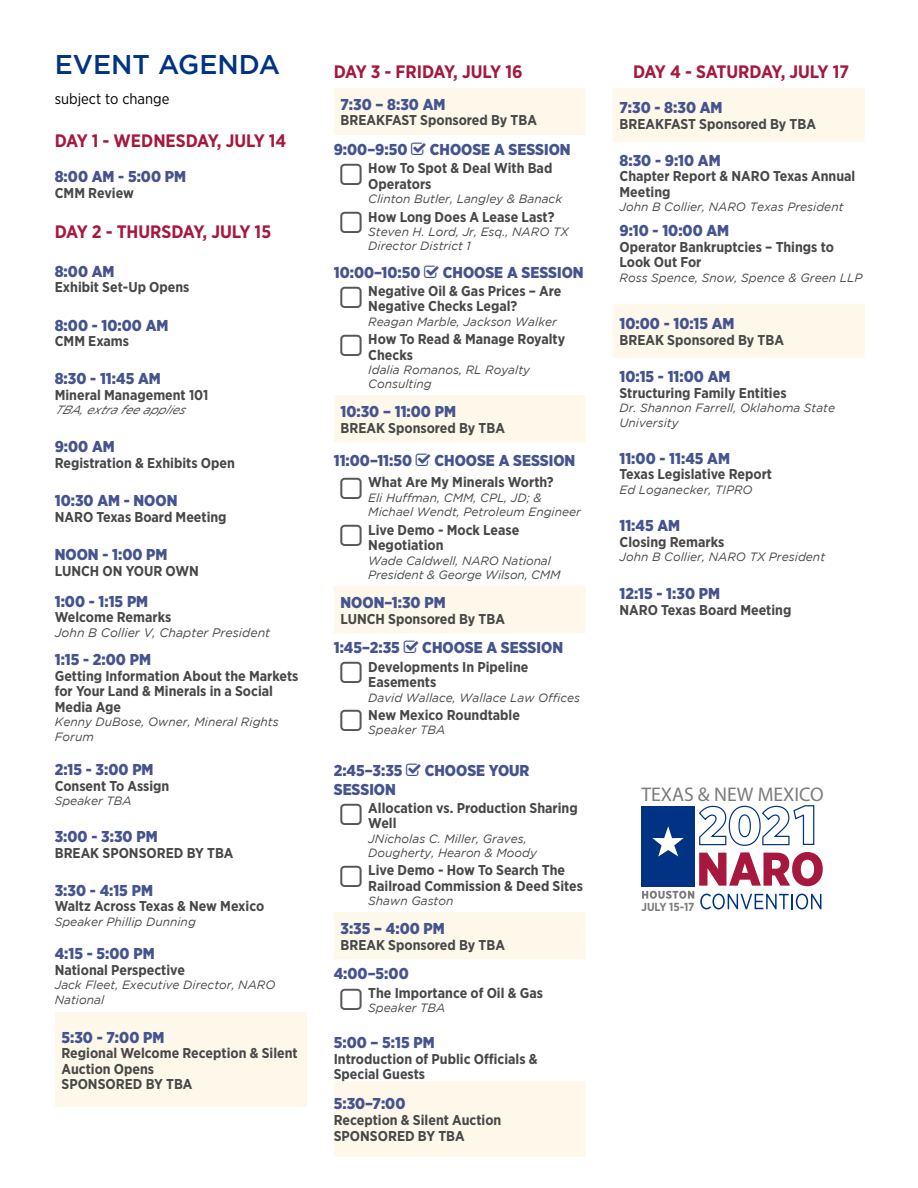
<style>
.page{position:relative;width:918px;height:1188px;background:#fff}
.page>*{position:absolute;margin:0;border:0;box-sizing:border-box;transform-origin:0 0}
.t1{font:500 27px "Gotham";color:#003384}
.t2{font:19.8px "Myriad Pro";color:#7c7c7c}
.t3{font:700 18px "Gotham Narrow";color:#a6183d}
.t4{font:900 15.75px "Gotham Narrow";color:#45548f}
.t5{font:15px "Gotham Narrow";color:#000}
.t6{font:700 14.25px/15.6px "Gotham Narrow";color:#484848}
.t7{font:italic 12.3px "Gotham";color:#484848}
.t8{font:italic 12px/14.4px "Gotham";color:#484848}
.t9{font:700 11.7px "Gotham Narrow";color:#7c7c7c}
</style>
<div class="page">
<div style="left:55px;top:1012px;width:252px;height:95px;background:#fdf8ea"></div>
<svg style="left:334px;top:88px;width:252px;height:1068px"></svg>
<svg style="left:613px;top:88px;width:252px;height:270px"></svg>
<svg style="left:642px;top:805px;width:181px;height:104px"></svg>
<svg style="left:411px;top:143px;width:15px;height:12px"></svg>
<svg style="left:340px;top:164px;width:22px;height:21px"></svg>
<svg style="left:340px;top:212px;width:22px;height:21px"></svg>
<svg style="left:424px;top:265px;width:15px;height:13px"></svg>
<svg style="left:340px;top:286px;width:22px;height:22px"></svg>
<svg style="left:340px;top:334px;width:22px;height:22px"></svg>
<svg style="left:416px;top:454px;width:15px;height:12px"></svg>
<svg style="left:340px;top:478px;width:22px;height:21px"></svg>
<svg style="left:340px;top:525px;width:22px;height:21px"></svg>
<svg style="left:404px;top:641px;width:14px;height:12px"></svg>
<svg style="left:340px;top:662px;width:22px;height:21px"></svg>
<svg style="left:340px;top:710px;width:22px;height:21px"></svg>
<svg style="left:406px;top:763px;width:15px;height:13px"></svg>
<svg style="left:340px;top:803px;width:22px;height:22px"></svg>
<svg style="left:340px;top:866px;width:22px;height:21px"></svg>
<svg style="left:340px;top:988px;width:22px;height:22px"></svg>
<h1 class="t1" style="left:55px;top:49px;width:227px">EVENT AGENDA</h1>
<p class="t5" style="left:55px;top:90px;width:116px">subject to change</p>
<p class="t3" style="left:55px;top:129px;width:233px">DAY 1 - WEDNESDAY, JULY 14</p>
<p class="t4" style="left:55px;top:166px;width:133px">8:00 AM - 5:00 PM</p>
<p class="t6" style="left:55px;top:185px;width:81px">CMM Review</p>
<p class="t3" style="left:55px;top:220px;width:218px">DAY 2 - THURSDAY, JULY 15</p>
<p class="t4" style="left:55px;top:261px;width:61px">8:00 AM</p>
<p class="t6" style="left:55px;top:279px;width:136px">Exhibit Set-Up Opens</p>
<p class="t4" style="left:55px;top:315px;width:115px">8:00 - 10:00 AM</p>
<p class="t6" style="left:55px;top:333px;width:76px">CMM Exams</p>
<p class="t4" style="left:55px;top:368px;width:108px">8:30 - 11:45 AM</p>
<p class="t6" style="left:55px;top:387px;width:155px">Mineral Management 101</p>
<p class="t8" style="left:55px;top:403px;width:136px">TBA, extrafeeapp lies</p>
<p class="t4" style="left:55px;top:436px;width:62px">9:00 AM</p>
<p class="t6" style="left:55px;top:455px;width:182px">Registration &amp; Exhibits Open</p>
<p class="t4" style="left:55px;top:490px;width:124px">10:30 AM - NOON</p>
<p class="t6" style="left:55px;top:509px;width:173px">NARO Texas Board Meeting</p>
<p class="t4" style="left:55px;top:544px;width:114px">NOON - 1:00 PM</p>
<p class="t6" style="left:55px;top:563px;width:146px">LUNCH ON YOUR OWN</p>
<p class="t4" style="left:55px;top:591px;width:95px">1:00 - 1:15 PM</p>
<p class="t6" style="left:55px;top:609px;width:118px">Welcome Remarks</p>
<p class="t7" style="left:55px;top:626px;width:217px">John B Collier V, Chapter President</p>
<p class="t4" style="left:55px;top:649px;width:98px">1:15 - 2:00 PM</p>
<p class="t6" style="left:55px;top:668px;width:245px">Getting Information About the Markets for Your Land &amp; Minerals in a Social<br>Media Age</p>
<p class="t8" style="left:55px;top:715px;width:225px">Kenny DuBose, Owner, Mineral Rights<br>Forum</p>
<p class="t4" style="left:55px;top:759px;width:100px">2:15 - 3:00 PM</p>
<p class="t6" style="left:55px;top:778px;width:116px">Consent To Assign</p>
<p class="t8" style="left:55px;top:794px;width:78px">Speaker TBA</p>
<p class="t4" style="left:55px;top:826px;width:104px">3:00 - 3:30 PM</p>
<p class="t6" style="left:55px;top:845px;width:180px">BREAK SPONSORED BY TBA</p>
<p class="t4" style="left:55px;top:880px;width:100px">3:30 - 4:15 PM</p>
<p class="t6" style="left:55px;top:898px;width:211px">Waltz Across Texas &amp; New Mexico</p>
<p class="t8" style="left:55px;top:914px;width:143px">Speaker Phillip Dunning</p>
<p class="t4" style="left:55px;top:944px;width:101px">4:15 - 5:00 PM</p>
<p class="t6" style="left:55px;top:962px;width:132px">National Perspective</p>
<p class="t8" style="left:55px;top:978px;width:222px">Jack Fleet, Executive Director, NARO<br>National</p>
<p class="t4" style="left:62px;top:1027px;width:104px">5:30 - 7:00 PM</p>
<p class="t6" style="left:62px;top:1045px;width:238px">Regional Welcome Reception &amp; Silent<br>Auction Opens<br>SPONSORED BY TBA</p>
<p class="t3" style="left:334px;top:60px;width:190px">DAY 3 - FRIDAY, JULY 16</p>
<p class="t4" style="left:341px;top:94px;width:106px">7:30 – 8:30 AM</p>
<p class="t6" style="left:341px;top:113px;width:198px">BREAKFAST Sponsored By TBA</p>
<p class="t4" style="left:334px;top:139px;width:75px">9:00–9:50</p>
<p class="t4" style="left:430px;top:139px;width:142px">CHOOSE A SESSION</p>
<p class="t6" style="left:368px;top:160px;width:186px">How To Spot &amp; Deal With Bad<br>Operators</p>
<p class="t8" style="left:368px;top:192px;width:195px">Clinton Butler, Langley &amp; Banack</p>
<p class="t6" style="left:368px;top:209px;width:188px">How Long Does A Lease Last?</p>
<p class="t8" style="left:368px;top:225px;width:202px">Steven H. Lord, Jr, Esq., NARO TX<br>Director District 1</p>
<p class="t4" style="left:334px;top:262px;width:88px">10:00–10:50</p>
<p class="t4" style="left:443px;top:262px;width:142px">CHOOSE A SESSION</p>
<p class="t6" style="left:368px;top:283px;width:195px">Negative Oil &amp; Gas Prices – Are<br>Negative Checks Legal?</p>
<p class="t8" style="left:368px;top:314px;width:190px">Reagan Marble, Jackson Walker</p>
<p class="t6" style="left:368px;top:331px;width:198px">How To Read &amp; Manage Royalty<br>Checks</p>
<p class="t8" style="left:368px;top:363px;width:163px">Idalia Romanos, RL Royalty<br>Consulting</p>
<p class="t4" style="left:341px;top:401px;width:117px">10:30 – 11:00 PM</p>
<p class="t6" style="left:341px;top:420px;width:166px">BREAK Sponsored By TBA</p>
<p class="t4" style="left:334px;top:450px;width:80px">11:00–11:50</p>
<p class="t4" style="left:435px;top:450px;width:142px">CHOOSE A SESSION</p>
<p class="t6" style="left:368px;top:475px;width:187px">What Are My Minerals Worth?</p>
<p class="t8" style="left:368px;top:490px;width:214px">Eli Huffman, CMM, CPL, JD; &amp;<br>Michael Wendt, Petroleum Engineer</p>
<p class="t6" style="left:368px;top:522px;width:153px">Live Demo - Mock Lease<br>Negotiation</p>
<p class="t8" style="left:368px;top:553px;width:194px">Wade Caldwell, NARO National<br>President &amp; George Wilson, CMM</p>
<p class="t4" style="left:341px;top:592px;width:107px">NOON–1:30 PM</p>
<p class="t6" style="left:341px;top:611px;width:166px">LUNCH Sponsored By TBA</p>
<p class="t4" style="left:334px;top:637px;width:68px">1:45–2:35</p>
<p class="t4" style="left:422px;top:637px;width:142px">CHOOSE A SESSION</p>
<p class="t6" style="left:368px;top:659px;width:162px">Developments In Pipeline<br>Easements</p>
<p class="t8" style="left:368px;top:690px;width:213px">David Wallace, Wallace Law Offices</p>
<p class="t6" style="left:368px;top:707px;width:153px">New Mexico Roundtable</p>
<p class="t8" style="left:368px;top:723px;width:78px">Speaker TBA</p>
<p class="t4" style="left:334px;top:760px;width:70px">2:45–3:35</p>
<p class="t4" style="left:425px;top:760px;width:106px">CHOOSE YOUR</p>
<p class="t4" style="left:334px;top:779px;width:64px">SESSION</p>
<p class="t6" style="left:368px;top:800px;width:211px">Allocation vs. Production Sharing<br>Well</p>
<p class="t8" style="left:368px;top:831px;width:170px">JNicholas C. Miller, Graves,<br>Dougherty, Hearon &amp; Moody</p>
<p class="t6" style="left:368px;top:862px;width:216px">Live Demo - How To Search The<br>Railroad Commission &amp; Deed Sites</p>
<p class="t8" style="left:368px;top:894px;width:87px">Shawn Gaston</p>
<p class="t4" style="left:341px;top:918px;width:106px">3:35 – 4:00 PM</p>
<p class="t6" style="left:341px;top:937px;width:166px">BREAK Sponsored By TBA</p>
<p class="t4" style="left:334px;top:963px;width:76px">4:00–5:00</p>
<p class="t6" style="left:368px;top:985px;width:176px">The Importance of Oil &amp; Gas</p>
<p class="t8" style="left:368px;top:1001px;width:78px">Speaker TBA</p>
<p class="t4" style="left:334px;top:1032px;width:102px">5:00 – 5:15 PM</p>
<p class="t6" style="left:334px;top:1051px;width:205px">Introduction of Public Officials &amp;<br>Special Guests</p>
<p class="t4" style="left:334px;top:1093px;width:73px">5:30–7:00</p>
<p class="t6" style="left:334px;top:1112px;width:169px">Reception &amp; Silent Auction<br>SPONSORED BY TBA</p>
<p class="t3" style="left:633px;top:60px;width:218px">DAY 4 - SATURDAY, JULY 17</p>
<p class="t4" style="left:620px;top:97px;width:105px">7:30 - 8:30 AM</p>
<p class="t6" style="left:620px;top:116px;width:198px">BREAKFAST Sponsored By TBA</p>
<p class="t4" style="left:620px;top:150px;width:103px">8:30 - 9:10 AM</p>
<p class="t6" style="left:620px;top:168px;width:237px">Chapter Report &amp; NARO Texas Annual<br>Meeting</p>
<p class="t8" style="left:620px;top:200px;width:226px">John B Collier, NARO Texas President</p>
<p class="t4" style="left:620px;top:220px;width:111px">9:10 - 10:00 AM</p>
<p class="t6" style="left:620px;top:239px;width:216px">Operator Bankruptcies – Things to<br>Look Out For</p>
<p class="t8" style="left:620px;top:270px;width:244px">Ross Spence, Snow, Spence &amp; Green LLP</p>
<p class="t4" style="left:620px;top:313px;width:117px">10:00 - 10:15 AM</p>
<p class="t6" style="left:620px;top:332px;width:166px">BREAK Sponsored By TBA</p>
<p class="t4" style="left:620px;top:366px;width:112px">10:15 - 11:00 AM</p>
<p class="t6" style="left:620px;top:385px;width:169px">Structuring Family Entities</p>
<p class="t8" style="left:620px;top:401px;width:217px">Dr. Shannon Farrell, Oklahoma State<br>University</p>
<p class="t4" style="left:620px;top:448px;width:112px">11:00 - 11:45 AM</p>
<p class="t6" style="left:620px;top:466px;width:154px">Texas Legislative Report</p>
<p class="t8" style="left:620px;top:482px;width:135px">Ed Loganecker, TIPRO</p>
<p class="t4" style="left:620px;top:515px;width:62px">11:45 AM</p>
<p class="t6" style="left:620px;top:534px;width:106px">Closing Remarks</p>
<p class="t8" style="left:620px;top:550px;width:207px">John B Collier, NARO TX President</p>
<p class="t4" style="left:620px;top:583px;width:102px">12:15 - 1:30 PM</p>
<p class="t6" style="left:620px;top:602px;width:173px">NARO Texas Board Meeting</p>
<h2 class="t2" style="left:641px;top:782px;width:184px">TEXAS &amp; NEW MEXICO</h2>
<p class="t9" style="left:641px;top:900px;width:55px">JULY 15-17</p>
</div>
